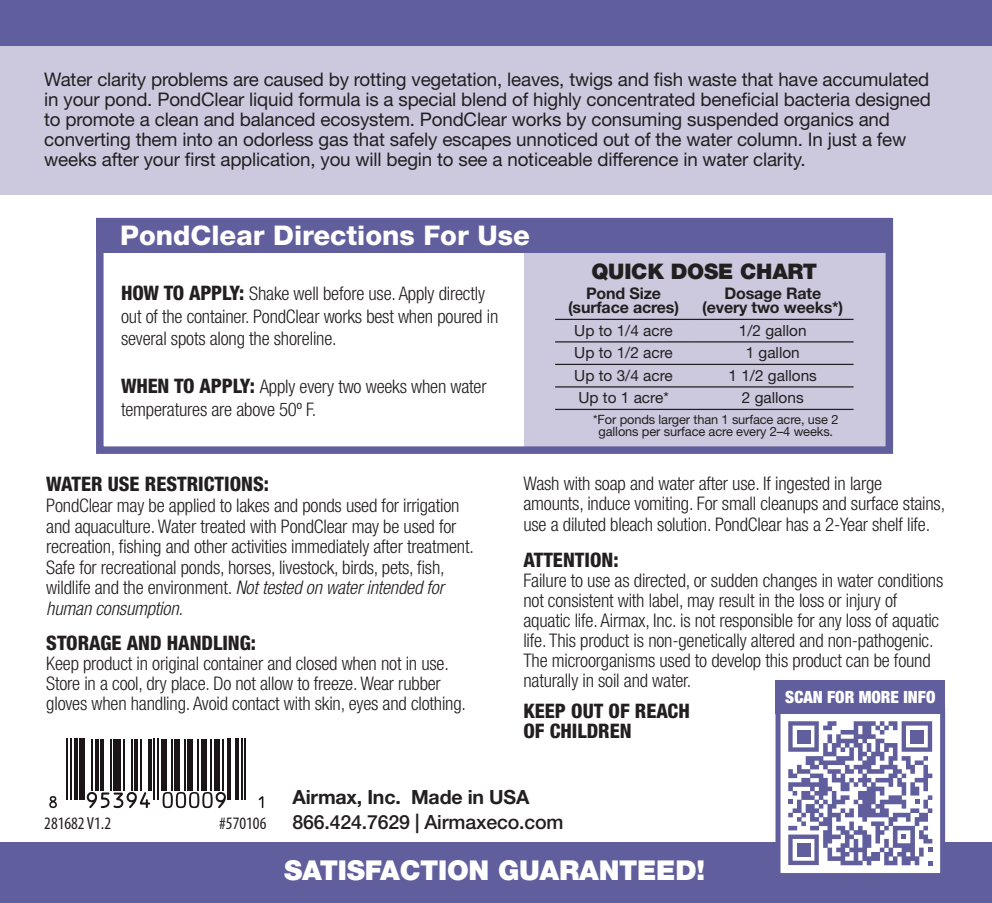
<style>
.page{position:relative;width:992px;height:903px;background:#fff}
.page>*{position:absolute;margin:0;border:0;box-sizing:border-box;transform-origin:0 0}
.t1{font:800 27.5px "Helvetica Neue LT Pro";color:#fff}
.t2{font:900 27.5px "Helvetica Neue LT Pro";letter-spacing:-.01em;color:#fff}
.t3{font:900 21.5px "Helvetica Neue LT Pro";letter-spacing:-.01em;color:#231f20}
.t4{font:800 condensed 20px/20px "Helvetica Neue LT Pro";color:#231f20}
.t5{font:500 19.5px "Helvetica Neue LT Pro";letter-spacing:-.01em;color:#231f20}
.t6{font:700 19.5px "Helvetica Neue LT Pro";letter-spacing:-.01em;color:#231f20}
.t7{font:300 condensed 18.75px/20.5px "Helvetica Neue LT Pro";letter-spacing:-.01em;color:#231f20}
.t8{font:18.75px/20px "Helvetica Neue LT Pro";letter-spacing:-.01em;color:#231f20}
.t9{font:condensed 17.5px "Myriad Pro";color:#231f20}
.t10{font:900 condensed 17px "Helvetica Neue LT Pro";color:#fff}
.t11{font:700 16px/14.5px "Helvetica Neue LT Pro";letter-spacing:-.01em;color:#231f20;text-align:center}
.t12{font:15.5px "Helvetica Neue LT Pro";color:#231f20}
.t13{font:12.75px/12.5px "Helvetica Neue LT Pro";letter-spacing:-.01em;color:#231f20;text-align:center}
.s1{font-weight:800;font-size:20px}
.s2{font-style:italic}
</style>
<div class="page">
<div style="left:0;top:0;width:991px;height:195px;background:#ccc9df"></div>
<div style="left:0;top:0;width:991px;height:46px;background:#605e9d"></div>
<div style="left:0;top:842px;width:991px;height:61px;background:#605e9d"></div>
<hr style="left:66px;top:738px;width:2px;height:62px;background:#1c1518">
<hr style="left:70px;top:738px;width:2px;height:62px;background:#1c1518">
<hr style="left:74px;top:738px;width:4px;height:62px;background:#1c1518">
<div style="left:79px;top:738px;width:6px;height:62px;background:#1c1518"></div>
<hr style="left:91px;top:738px;width:2px;height:52px;background:#1c1518">
<hr style="left:95px;top:738px;width:3px;height:52px;background:#1c1518">
<hr style="left:100px;top:738px;width:4px;height:52px;background:#1c1518">
<hr style="left:110px;top:738px;width:2px;height:52px;background:#1c1518">
<div style="left:114px;top:738px;width:7px;height:52px;background:#1c1518"></div>
<hr style="left:123px;top:738px;width:2px;height:52px;background:#1c1518">
<hr style="left:131px;top:738px;width:2px;height:52px;background:#1c1518">
<hr style="left:134px;top:738px;width:4px;height:52px;background:#1c1518">
<hr style="left:140px;top:738px;width:2px;height:52px;background:#1c1518">
<hr style="left:148px;top:738px;width:4px;height:52px;background:#1c1518">
<hr style="left:153px;top:738px;width:2px;height:62px;background:#1c1518">
<hr style="left:157px;top:738px;width:2px;height:62px;background:#1c1518">
<div style="left:161px;top:738px;width:6px;height:52px;background:#1c1518"></div>
<hr style="left:170px;top:738px;width:2px;height:52px;background:#1c1518">
<div style="left:174px;top:738px;width:6px;height:52px;background:#1c1518"></div>
<hr style="left:184px;top:738px;width:2px;height:52px;background:#1c1518">
<div style="left:187px;top:738px;width:6px;height:52px;background:#1c1518"></div>
<hr style="left:197px;top:738px;width:2px;height:52px;background:#1c1518">
<div style="left:201px;top:738px;width:5px;height:52px;background:#1c1518"></div>
<hr style="left:210px;top:738px;width:2px;height:52px;background:#1c1518">
<div style="left:214px;top:738px;width:6px;height:52px;background:#1c1518"></div>
<hr style="left:222px;top:738px;width:1px;height:52px;background:#1c1518">
<hr style="left:227px;top:738px;width:4px;height:62px;background:#1c1518">
<hr style="left:235px;top:738px;width:4px;height:62px;background:#1c1518">
<hr style="left:241px;top:738px;width:1px;height:62px;background:#1c1518">
<hr style="left:244px;top:738px;width:2px;height:62px;background:#1c1518">
<svg style="left:49px;top:796px;width:8px;height:12px"></svg>
<svg style="left:87px;top:792px;width:63px;height:16px"></svg>
<svg style="left:162px;top:792px;width:64px;height:16px"></svg>
<svg style="left:259px;top:796px;width:4px;height:12px"></svg>
<div style="left:523px;top:219px;width:365px;height:228px;background:#ccc9df"></div>
<div style="left:96px;top:218px;width:795px;height:35px;background:#605e9d"></div>
<hr style="left:555px;top:319px;width:137px;height:1px;background:#231f20">
<hr style="left:692px;top:319px;width:161px;height:1px;background:#231f20">
<hr style="left:555px;top:341px;width:137px;height:1px;background:#231f20">
<hr style="left:692px;top:341px;width:161px;height:1px;background:#231f20">
<hr style="left:555px;top:364px;width:137px;height:1px;background:#231f20">
<hr style="left:692px;top:364px;width:161px;height:1px;background:#231f20">
<hr style="left:555px;top:386px;width:137px;height:1px;background:#231f20">
<hr style="left:692px;top:386px;width:161px;height:1px;background:#231f20">
<hr style="left:555px;top:409px;width:137px;height:1px;background:#231f20">
<hr style="left:692px;top:409px;width:161px;height:1px;background:#231f20">
<div style="left:96px;top:218px;width:796px;height:236px;border:8px solid #605e9d"></div>
<svg style="left:775px;top:680px;width:171px;height:193px"></svg>
<div style="left:796px;top:730px;width:14px;height:13px;background:#605e9d"></div>
<div style="left:910px;top:730px;width:13px;height:13px;background:#605e9d"></div>
<div style="left:796px;top:843px;width:14px;height:13px;background:#605e9d"></div>
<p class="t8" style="left:44px;top:69px;width:887px">Water clarity problems are caused by rotting vegetation, leaves, twigs and fish waste that have accumulated in your pond. PondClear liquid formula is a special blend of highly concentrated beneficial bacteria designed to promote a clean and balanced ecosystem. PondClear works by consuming suspended organics and converting them into an odorless gas that safely escapes unnoticed out of the water column. In just a few weeks after your first application, you will begin to see a noticeable difference in water clarity.</p>
<h1 class="t1" style="left:120px;top:219px;width:411px">PondClear Directions For Use</h1>
<p class="t7" style="left:121px;top:282px;width:379px;line-height:22.5px"><span class="s1">HOW TO APPLY:</span> Shake well before use. Apply directly out of the container. PondClear works best when poured in several spots along the shoreline.</p>
<p class="t7" style="left:121px;top:375px;width:367px;line-height:22.5px"><span class="s1">WHEN TO APPLY:</span> Apply every two weeks when water temperatures are above 50º F.</p>
<p class="t3" style="left:591px;top:258px;width:227px">QUICK DOSE CHART</p>
<p class="t11" style="left:568px;top:285px;width:112px">Pond Size (surface acres)</p>
<p class="t11" style="left:702px;top:285px;width:142px">Dosage Rate (every two weeks*)</p>
<p class="t12" style="left:574px;top:321px;width:100px">Up to 1/4 acre</p>
<p class="t12" style="left:738px;top:321px;width:69px">1/2 gallon</p>
<p class="t12" style="left:574px;top:343px;width:100px">Up to 1/2 acre</p>
<p class="t12" style="left:745px;top:343px;width:56px">1 gallon</p>
<p class="t12" style="left:574px;top:366px;width:100px">Up to 3/4 acre</p>
<p class="t12" style="left:728px;top:366px;width:90px">1 1/2 gallons</p>
<p class="t12" style="left:578px;top:388px;width:92px">Up to 1 acre*</p>
<p class="t12" style="left:741px;top:388px;width:63px">2 gallons</p>
<p class="t13" style="left:593px;top:413px;width:247px">*For ponds larger than 1 surface acre, use 2 gallons per surface acre every 2–4 weeks.</p>
<p class="t4" style="left:46px;top:474px;width:224px">WATER USE RESTRICTIONS:</p>
<p class="t7" style="left:46px;top:495px;width:429px">PondClear may be applied to lakes and ponds used for irrigation and aquaculture. Water treated with PondClear may be used for recreation, fishing and other activities immediately after treatment.<br>Safe for recreational ponds, horses, livestock, birds, pets, fish, wildlife and the environment. <span class="s2">Not tested on water intended for human consumption.</span></p>
<p class="t4" style="left:46px;top:633px;width:211px">STORAGE AND HANDLING:</p>
<p class="t7" style="left:46px;top:653px;width:421px">Keep product in original container and closed when not in use.<br>Store in a cool, dry place. Do not allow to freeze. Wear rubber gloves when handling. Avoid contact with skin, eyes and clothing.</p>
<p class="t7" style="left:523px;top:473px;width:423px">Wash with soap and water after use. If ingested in large amounts, induce vomiting. For small cleanups and surface stains, use a diluted bleach solution. PondClear has a 2-Year shelf life.</p>
<p class="t4" style="left:523px;top:549px;width:97px">ATTENTION:</p>
<p class="t7" style="left:523px;top:570px;width:421px">Failure to use as directed, or sudden changes in water conditions not consistent with label, may result in the loss or injury of aquatic life. Airmax, Inc. is not responsible for any loss of aquatic life. This product is non-genetically altered and non-pathogenic.<br>The microorganisms used to develop this product can be found naturally in soil and water.</p>
<p class="t4" style="left:523px;top:700px;width:168px">KEEP OUT OF REACH<br>OF CHILDREN</p>
<p class="t10" style="left:785px;top:687px;width:152px">SCAN FOR MORE INFO</p>
<p class="t9" style="left:44px;top:812px;width:68px">281682 V1.2</p>
<p class="t9" style="left:219px;top:812px;width:49px">#570106</p>
<p class="t6" style="left:292px;top:784px;width:238px">Airmax, Inc. Made in USA</p>
<p class="t5" style="left:292px;top:810px;width:272px">866.424.7629 | Airmaxeco.com</p>
<h1 class="t2" style="left:284px;top:853px;width:422px">SATISFACTION GUARANTEED!</h1>
</div>
